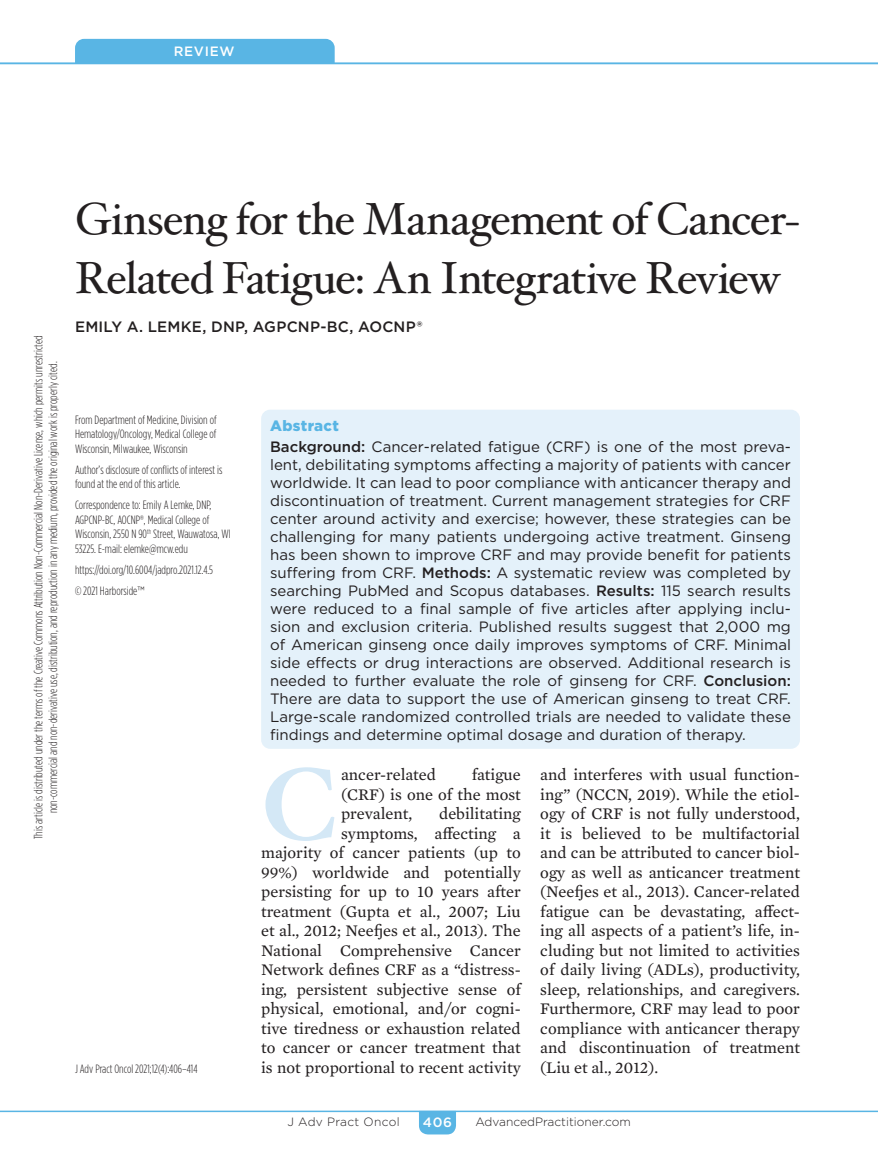
<style>
.page{position:relative;width:878px;height:1175px;background:#fff}
.page>*{position:absolute;margin:0;border:0;box-sizing:border-box;transform-origin:0 0}
.Body_txt___Drop_cap{font:700 101.25px "Hoefler Txt";color:#d4e8f6}
.t1{font:45px/58.5px "Hoefler Txt";letter-spacing:-.03em;color:#231f20}
.Body_txt___Drop_cap-2{font:16.5px/19.5px "Mercury Text G2";color:#231f20;text-align:justify}
.Abstract{font:15px/18px "Gotham";color:#231f20;text-align:justify}
.Author{font:500 15px "Gotham";letter-spacing:.015em;color:#231f20}
.Abstract_Title{font:900 15px "Gotham";letter-spacing:.025em;color:#59b5e4}
.t2{font:500 13.5px "Gotham";letter-spacing:.05em;color:#fff}
.Affiliation{font:300 12px/14.4px "Gotham Condensed";color:#231f20}
.Correspondence_to{font:300 12px "Gotham Condensed";color:#231f20}
.t3{font:300 12px "Gotham";color:#231f20}
.t4{font:300 12px "Gotham";letter-spacing:.025em;color:#231f20}
.s1{font-family:"Gotham Narrow"}
.s2{font-weight:500}
</style>
<div class="page">
<hr style="left:0;top:1110px;width:878px;height:2px;background:#59b5e4">
<svg style="left:419px;top:1110px;width:37px;height:24px"></svg>
<hr style="left:0;top:63px;width:878px;height:1px;background:#59b5e4">
<div style="left:75px;top:39px;width:259px;height:24px;background:#59b5e4"></div>
<div style="left:261px;top:410px;width:539px;height:338px;background:#e4f1fa;border-radius:9px"></div>
<p class="t2" style="left:174px;top:43px;width:62px">REVIEW</p>
<p class="Affiliation" style="left:31px;top:839px;width:505px;text-align:center;rotate:-90deg">This article is distributed under the terms of the Creative Commons Attribution Non-Commercial Non-Derivative License, which permits unrestricted non-commercial and non-derivative use, distribution, and reproduction in any medium, provided the original work is properly cited.</p>
<p class="t1" style="left:75px;top:189px;width:726px">Ginseng for the Management of Cancer-<br>Related Fatigue: An Integrative Review</p>
<p class="Author" style="left:75px;top:316px;width:349px">EMILY A. LEMKE, DNP, AGPCNP-BC, AOCNP®</p>
<p class="Affiliation" style="left:75px;top:412px;width:143px;text-align:justify">From Department of Medicine, Division of Hematology/Oncology, Medical College of Wisconsin, Milwaukee, Wisconsin</p>
<p class="Affiliation" style="left:75px;top:462px;width:149px">Author’s disclosure of conflicts of interest is found at the end of this article.</p>
<p class="Affiliation" style="left:75px;top:498px;width:157px">Correspondence to: Emily A Lemke, DNP, AGPCNP-BC, AOCNP®, Medical College of Wisconsin, 2550 N 90<sup>th</sup> Street, Wauwatosa, WI 53225. E-mail: elemke@mcw.edu</p>
<p class="Affiliation" style="left:75px;top:562px;width:140px">https://doi.org/10.6004/jadpro.2021.12.4.5</p>
<p class="Affiliation" style="left:75px;top:583px;width:71px">© 2021 Harborside<span class="s1">™</span></p>
<p class="Abstract_Title" style="left:270px;top:415px;width:70px">Abstract</p>
<p class="Abstract" style="left:270px;top:437px;width:522px"><span class="s2">Background:</span> Cancer-related fatigue (CRF) is one of the most preva&shy;lent, debilitating symptoms affecting a majority of patients with cancer worldwide. It can lead to poor compliance with anticancer therapy and discontinuation of treatment. Current management strategies for CRF center around activity and exercise; however, these strategies can be challenging for many patients undergoing active treatment. Ginseng has been shown to improve CRF and may provide benefit for patients suffering from CRF. <span class="s2">Methods:</span> A systematic review was completed by searching PubMed and Scopus databases. <span class="s2">Results:</span> 115 search results were reduced to a final sample of five articles after applying inclu&shy;sion and exclusion criteria. Published results suggest that 2,000 mg of American ginseng once daily improves symptoms of CRF. Minimal side effects or drug interactions are observed. Additional research is needed to further evaluate the role of ginseng for CRF. <span class="s2">Conclusion:<br></span>There are data to support the use of American ginseng to treat CRF.<br>Large-scale randomized controlled trials are needed to validate these findings and determine optimal dosage and duration of therapy.</p>
<p class="Body_txt___Drop_cap" style="left:261px;top:741px;width:79px">C</p>
<p class="Body_txt___Drop_cap-2" style="left:341px;top:764px;width:96px">ancer-related</p>
<p class="Body_txt___Drop_cap-2" style="left:540px;top:764px;width:261px">and interferes with usual function&shy;ing” (NCCN, 2019). While the etiol&shy;ogy of CRF is not fully understood, it is believed to be multifactorial and can be attributed to cancer biol&shy;ogy as well as anticancer treatment (Neefjes et al., 2013). Cancer-related fatigue can be devastating, affect&shy;ing all aspects of a patient’s life, in&shy;cluding but not limited to activities of daily living (ADLs), productivity, sleep, relationships, and caregivers.<br>Furthermore, CRF may lead to poor compliance with anticancer therapy and discontinuation of treatment</p>
<p class="Body_txt___Drop_cap-2" style="left:341px;top:764px;width:181px;text-indent:131px">fatigue (CRF) is one of the most prevalent,</p>
<p class="Body_txt___Drop_cap-2" style="left:261px;top:803px;width:261px;text-align:right">debilitating<br>symptoms, affecting a<br>majority of cancer patients (up to<br>99%) worldwide and potentially persisting for up to 10 years after treatment (Gupta et al., 2007; Liu et al., 2012; Neefjes et al., 2013). The<br>National Comprehensive Cancer<br>Network defines CRF as a “distress&shy;ing, persistent subjective sense of physical, emotional, and/or cogni&shy;tive tiredness or exhaustion related to cancer or cancer treatment that is not proportional to recent activity</p>
<p class="Correspondence_to" style="left:75px;top:1062px;width:124px">J Adv Pract Oncol 2021;12(4):406–414</p>
<p class="Body_txt___Drop_cap-2" style="left:540px;top:1056px;width:119px">(Liu et al., 2012).</p>
<p class="t4" style="left:287px;top:1114px;width:114px">J Adv Pract Oncol</p>
<p class="t2" style="left:423px;top:1113px;width:31px">406</p>
<p class="t3" style="left:475px;top:1114px;width:157px">AdvancedPractitioner.com</p>
</div>
